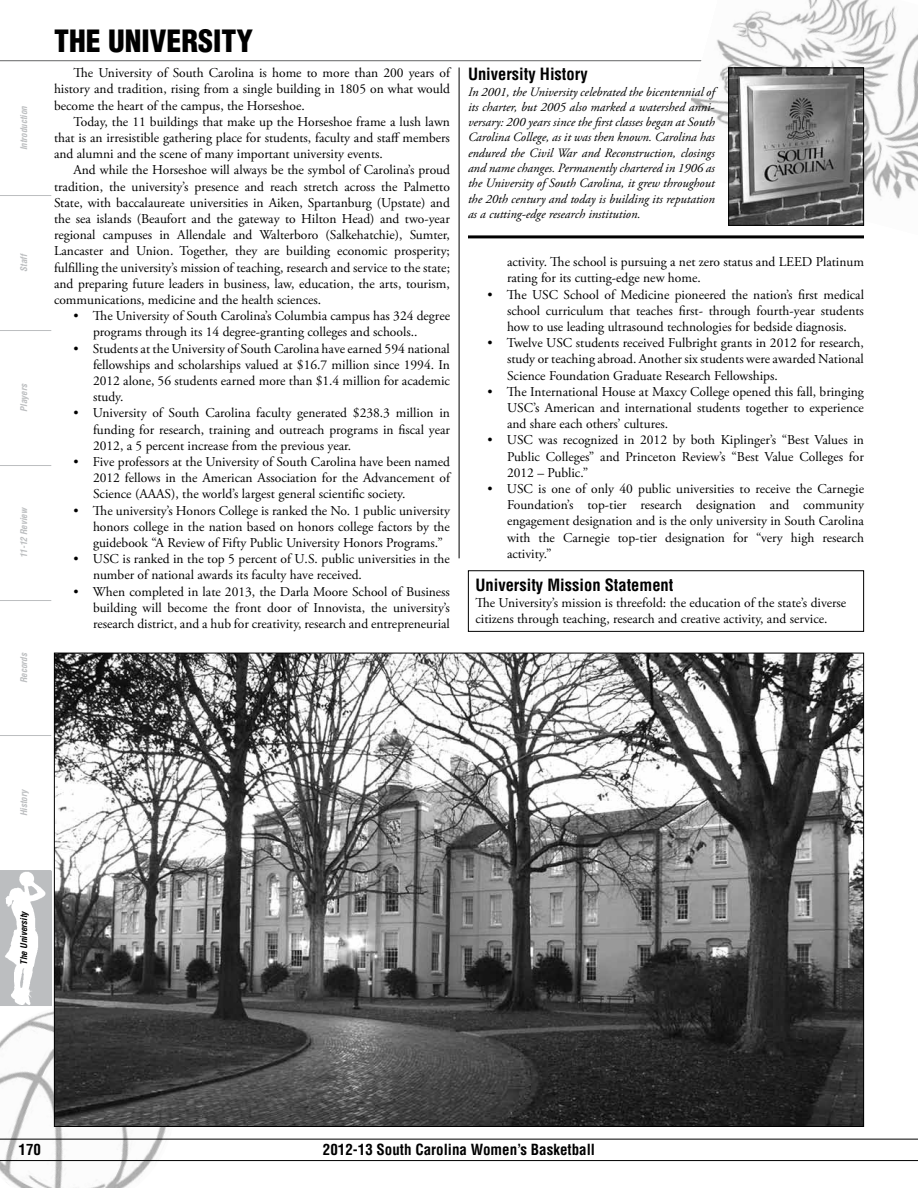
<style>
.page{position:relative;width:918px;height:1188px;background:#fff}
.page>*{position:absolute;margin:0;border:0;box-sizing:border-box;transform-origin:0 0}
.t1{font:900 condensed 30px "Helvetica";color:#000}
.t2{font:700 condensed 16.5px "Helvetica";color:#000}
.t3{font:700 condensed 15px "Helvetica";color:#000}
.t4{font:13.5px/16.2px "Adobe Garamond Pro";color:#000;text-align:justify}
.t5{font:italic 12.75px/15.3px "Adobe Garamond Pro";color:#000;text-align:justify}
.t6{font:italic 700 condensed 9px "Helvetica";color:#bcbec0}
.t7{font:italic 700 condensed 9px "Helvetica";color:#000}
</style>
<div class="page">
<svg style="left:0;top:871px;width:51px;height:121px;fill:#bcbec0"></svg>
<img style="left:0;top:1006px;width:189px;height:182px">
<hr style="left:0;top:60px;width:918px;height:1px;background:#636466">
<hr style="left:0;top:195px;width:51px;height:1px;background:#bcbec0">
<hr style="left:0;top:330px;width:51px;height:1px;background:#bcbec0">
<hr style="left:0;top:465px;width:51px;height:1px;background:#bcbec0">
<hr style="left:0;top:600px;width:51px;height:1px;background:#bcbec0">
<hr style="left:0;top:735px;width:51px;height:1px;background:#bcbec0">
<hr style="left:0;top:870px;width:51px;height:1px;background:#bcbec0">
<hr style="left:0;top:1005px;width:51px;height:1px;background:#bcbec0">
<img style="left:672px;top:0;width:246px;height:199px">
<hr style="left:0;top:1139px;width:918px;height:1px;background:#000">
<hr style="left:0;top:1160px;width:918px;height:1px;background:#000">
<hr style="left:459px;top:68px;width:1px;height:490px;background:#000">
<img style="left:56px;top:655px;width:806px;height:470px">
<svg style="left:90px;top:652px;width:364px;height:106px"></svg>
<svg style="left:504px;top:131px;width:363px;height:557px"></svg>
<hr style="left:468px;top:235px;width:396px;height:3px;background:#000">
<img style="left:730px;top:70px;width:132px;height:154px">
<div style="left:728px;top:68px;width:136px;height:158px;border:1px solid #000"></div>
<div style="left:468px;top:570px;width:396px;height:62px;border:1px solid #000"></div>
<p class="t6" style="left:18px;top:150px;width:46px;rotate:-90deg">Introduction</p>
<p class="t6" style="left:18px;top:272px;width:20px;rotate:-90deg">Staff</p>
<p class="t6" style="left:18px;top:412px;width:30px;rotate:-90deg">Players</p>
<p class="t6" style="left:18px;top:558px;width:53px;rotate:-90deg">11-12 Review</p>
<p class="t6" style="left:18px;top:683px;width:32px;rotate:-90deg">Records</p>
<h1 class="t1" style="left:54px;top:23px;width:201px">THE UNIVERSITY</h1>
<p class="t4" style="left:54px;top:65px;width:397px;text-indent:19px">The University of South Carolina is home to more than 200 years of history and tradition, rising from a single building in 1805 on what would become the heart of the campus, the Horseshoe.</p>
<p class="t4" style="left:54px;top:114px;width:398px;text-indent:19px">Today, the 11 buildings that make up the Horseshoe frame a lush lawn that is an irresistible gathering place for students, faculty and staff members and alumni and the scene of many important university events.</p>
<p class="t4" style="left:54px;top:163px;width:398px;text-indent:19px">And while the Horseshoe will always be the symbol of Carolina’s proud tradition, the university’s presence and reach stretch across the Palmetto State, with baccalaureate universities in Aiken, Spartanburg (Upstate) and the sea islands (Beaufort and the gateway to Hilton Head) and two-year regional campuses in Allendale and Walterboro (Salkehatchie), Sumter, Lancaster and Union. Together, they are building economic prosperity; fulfilling the university’s mission of teaching, research and service to the state; and preparing future leaders in business, law, education, the arts, tourism, communications, medicine and the health sciences.</p>
<p class="t4" style="left:93px;top:308px;width:359px;text-indent:-20px">• The University of South Carolina’s Columbia campus has 324 degree programs through its 14 degree-granting colleges and schools..</p>
<p class="t4" style="left:93px;top:341px;width:359px;text-indent:-20px">• Students at the University of South Carolina have earned 594 national fellowships and scholarships valued at $16.7 million since 1994. In 2012 alone, 56 students earned more than $1.4 million for academic study.</p>
<p class="t4" style="left:93px;top:406px;width:359px;text-indent:-20px">• University of South Carolina faculty generated $238.3 million in funding for research, training and outreach programs in fiscal year 2012, a 5 percent increase from the previous year.</p>
<p class="t4" style="left:93px;top:454px;width:358px;text-indent:-20px">• Five professors at the University of South Carolina have been named 2012 fellows in the American Association for the Advancement of Science (AAAS), the world’s largest general scientific society.</p>
<p class="t4" style="left:93px;top:503px;width:358px;text-indent:-20px">• The university’s Honors College is ranked the No. 1 public university honors college in the nation based on honors college factors by the guidebook “A Review of Fifty Public University Honors Programs.”</p>
<p class="t4" style="left:93px;top:551px;width:358px;text-indent:-20px">• USC is ranked in the top 5 percent of U.S. public universities in the number of national awards its faculty have received.</p>
<p class="t4" style="left:93px;top:584px;width:359px;text-indent:-20px">• When completed in late 2013, the Darla Moore School of Business building will become the front door of Innovista, the university’s research district, and a hub for creativity, research and entrepreneurial</p>
<p class="t2" style="left:468px;top:64px;width:121px">University History</p>
<p class="t5" style="left:468px;top:84px;width:248px">In 2001, the University celebrated the bicentennial of its charter, but 2005 also marked a watershed anni&shy;versary: 200 years since the first classes began at South Carolina College, as it was then known. Carolina has endured the Civil War and Reconstruction, closings and name changes. Permanently chartered in 1906 as the University of South Carolina, it grew throughout the 20th century and today is building its reputation as a cutting-edge research institution.</p>
<p class="t4" style="left:507px;top:254px;width:359px">activity. The school is pursuing a net zero status and LEED Platinum rating for its cutting-edge new home.</p>
<p class="t4" style="left:507px;top:287px;width:359px;text-indent:-20px">• The USC School of Medicine pioneered the nation’s first medical school curriculum that teaches first- through fourth-year students how to use leading ultrasound technologies for bedside diagnosis.</p>
<p class="t4" style="left:507px;top:335px;width:358px;text-indent:-20px">• Twelve USC students received Fulbright grants in 2012 for research, study or teaching abroad. Another six students were awarded National Science Foundation Graduate Research Fellowships.</p>
<p class="t4" style="left:507px;top:384px;width:359px;text-indent:-20px">• The International House at Maxcy College opened this fall, bringing USC’s American and international students together to experience and share each others’ cultures.</p>
<p class="t4" style="left:507px;top:433px;width:359px;text-indent:-20px">• USC was recognized in 2012 by both Kiplinger’s “Best Values in Public Colleges” and Princeton Review’s “Best Value Colleges for 2012 – Public.”</p>
<p class="t4" style="left:507px;top:481px;width:359px;text-indent:-20px">• USC is one of only 40 public universities to receive the Carnegie Foundation’s top-tier research designation and community engagement designation and is the only university in South Carolina with the Carnegie top-tier designation for “very high research activity.”</p>
<p class="t2" style="left:475px;top:575px;width:199px">University Mission Statement</p>
<p class="t4" style="left:475px;top:595px;width:372px">The University’s mission is threefold: the education of the state’s diverse citizens through teaching, research and creative activity, and service.</p>
<p class="t6" style="left:18px;top:816px;width:29px;rotate:-90deg">History</p>
<p class="t7" style="left:18px;top:965px;width:55px;rotate:-90deg">The University</p>
<p class="t3" style="left:19px;top:1140px;width:24px">170</p>
<p class="t3" style="left:323px;top:1140px;width:274px">2012-13 South Carolina Women’s Basketball</p>
</div>
